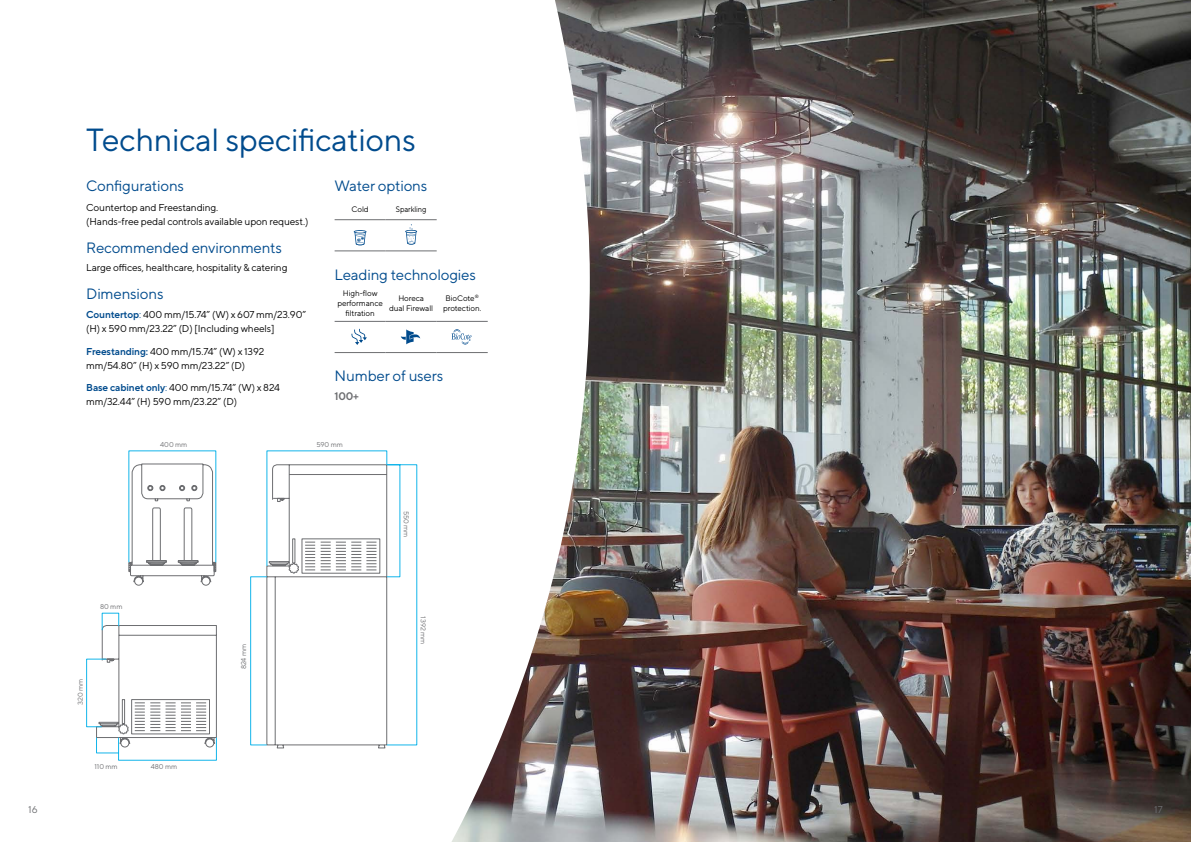
<style>
.page{position:relative;width:1191px;height:842px;background:#fff}
.page>*{position:absolute;margin:0;border:0;box-sizing:border-box;transform-origin:0 0}
.t1{font:32px "TT Norms Pro";letter-spacing:-.01em;color:#004b8d}
.t2{font:15px "TT Norms Pro";letter-spacing:-.01em;color:#004b8d}
.t3{font:600 11px "TT Norms Pro";color:#6d6e71}
.t4{font:10px/14px "TT Norms Pro";letter-spacing:-.01em;color:#000}
.t5{font:10px "TT Norms Pro";color:#6d6e71}
.t6{font:8px/10px "TT Norms Pro";letter-spacing:-.01em;color:#000;text-align:center}
.t7{font:8px "TT Norms Pro";letter-spacing:-.01em;color:#000;scale:.93 1}
.t8{font:7px "TT Norms Pro";letter-spacing:-.01em;color:#6d6e71}
.s1{font-weight:600;color:#004b8d}
.s2{color:#004b8d}
</style>
<div class="page">
<img style="left:590px;top:0;width:601px;height:842px">
<svg style="left:118px;top:0;width:472px;height:842px"></svg>
<hr style="left:334px;top:220px;width:52px;height:1px;background:#6d6e71">
<hr style="left:386px;top:220px;width:51px;height:1px;background:#6d6e71">
<hr style="left:334px;top:251px;width:52px;height:1px;background:#6d6e71">
<hr style="left:386px;top:251px;width:51px;height:1px;background:#6d6e71">
<svg style="left:354px;top:230px;width:12px;height:15px"></svg>
<svg style="left:405px;top:224px;width:12px;height:21px"></svg>
<hr style="left:334px;top:321px;width:52px;height:1px;background:#6d6e71">
<hr style="left:386px;top:321px;width:51px;height:1px;background:#6d6e71">
<hr style="left:437px;top:321px;width:51px;height:1px;background:#6d6e71">
<hr style="left:334px;top:352px;width:52px;height:1px;background:#6d6e71">
<hr style="left:386px;top:352px;width:51px;height:1px;background:#6d6e71">
<hr style="left:437px;top:352px;width:51px;height:1px;background:#6d6e71">
<svg style="left:351px;top:329px;width:16px;height:16px"></svg>
<svg style="left:401px;top:329px;width:19px;height:15px"></svg>
<svg style="left:451px;top:329px;width:20px;height:15px"></svg>
<svg style="left:86px;top:450px;width:331px;height:310px"></svg>
<h1 class="t1" style="left:86px;top:116px;width:331px">Technical specifications</h1>
<h2 class="t2" style="left:86px;top:175px;width:99px">Configurations</h2>
<p class="t4" style="left:86px;top:200px;width:224px">Countertop and Freestanding.<br>(Hands-free pedal controls available upon request.)</p>
<h2 class="t2" style="left:86px;top:236px;width:197px">Recommended environments</h2>
<p class="t4" style="left:86px;top:260px;width:203px">Large offices, healthcare, hospitality &amp; catering</p>
<h2 class="t2" style="left:86px;top:283px;width:79px">Dimensions</h2>
<p class="t4" style="left:86px;top:307px;width:221px"><span class="s1">Countertop</span><span class="s2">:</span> 400 mm/15.74” (W) x 607 mm/23.90” (H) x 590 mm/23.22” (D) [Including wheels]</p>
<p class="t4" style="left:86px;top:344px;width:179px"><span class="s1">Freestanding:</span> 400 mm/15.74” (W) x 1392 mm/54.80” (H) x 590 mm/23.22” (D)</p>
<p class="t4" style="left:86px;top:380px;width:195px"><span class="s1">Base cabinet only</span><span class="s2">:</span> 400 mm/15.74” (W) x 824 mm/32.44” (H) 590 mm/23.22” (D)</p>
<h2 class="t2" style="left:334px;top:175px;width:94px">Water options</h2>
<p class="t6" style="left:351px;top:203px;width:19px">Cold</p>
<p class="t7" style="left:396px;top:203px;width:34px">Sparkling</p>
<h2 class="t2" style="left:334px;top:264px;width:143px">Leading technologies</h2>
<p class="t6" style="left:337px;top:287px;width:47px">High-flow performance filtration</p>
<p class="t6" style="left:389px;top:292px;width:45px">Horeca<br>dual Firewall</p>
<p class="t6" style="left:443px;top:292px;width:40px">BioCote<sup>® </sup>protection.</p>
<h2 class="t2" style="left:334px;top:365px;width:110px">Number of users</h2>
<p class="t3" style="left:334px;top:388px;width:26px">100+</p>
<p class="t8" style="left:160px;top:439px;width:28px">400 mm</p>
<p class="t8" style="left:316px;top:439px;width:28px">590 mm</p>
<p class="t8" style="left:100px;top:601px;width:24px">80 mm</p>
<p class="t8" style="left:75px;top:705px;width:27px;rotate:-90deg">320 mm</p>
<p class="t8" style="left:95px;top:761px;width:24px">110 mm</p>
<p class="t8" style="left:151px;top:761px;width:28px">480 mm</p>
<p class="t8" style="left:239px;top:669px;width:27px;rotate:-90deg">824 mm</p>
<p class="t8" style="left:411px;top:511px;width:28px;rotate:90deg">550 mm</p>
<p class="t8" style="left:428px;top:616px;width:29px;rotate:90deg">1392 mm</p>
<p class="t5" style="left:28px;top:802px;width:11px">16</p>
<p class="t5" style="left:1154px;top:802px;width:10px">17</p>
</div>
